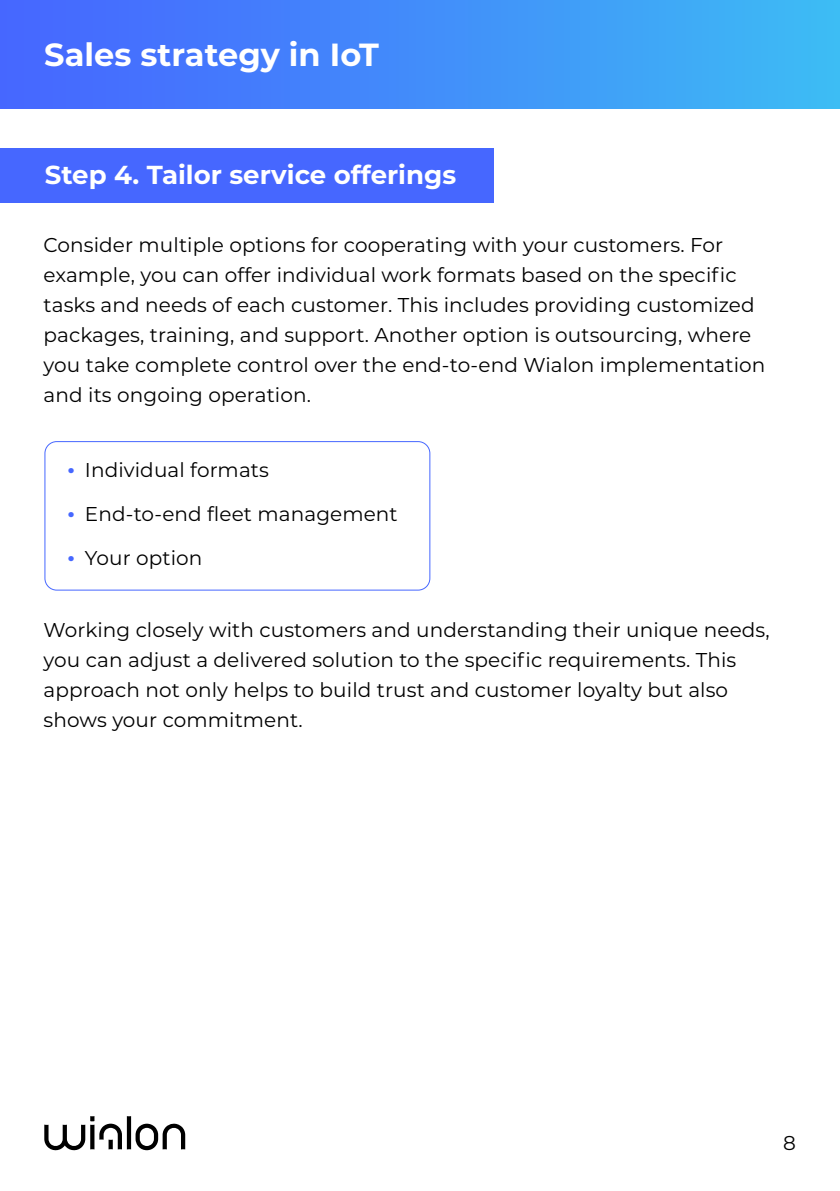
<style>
.page{position:relative;width:840px;height:1191px;background:#fff}
.page>*{position:absolute;margin:0;border:0;box-sizing:border-box;transform-origin:0 0}
.t1{font:700 32px "Montserrat";color:#fff}
.t2{font:700 26px "Montserrat";color:#fff}
.t3{font:20px/30px "Montserrat";letter-spacing:.005em;color:#000}
</style>
<div class="page">
<div style="left:0;top:0;width:839px;height:108px;background:linear-gradient(to right,#4663ff,#3dbaf4)"></div>
<svg style="left:44px;top:1116px;width:141px;height:35px"></svg>
<div style="left:0;top:148px;width:493px;height:54px;background:#4667ff"></div>
<div style="left:44px;top:441px;width:386px;height:149px;border:1px solid #4667ff;border-radius:12px"></div>
<h1 class="t1" style="left:44px;top:32px;width:336px">Sales strategy in IoT</h1>
<h2 class="t2" style="left:45px;top:156px;width:412px">Step 4. Tailor service offerings</h2>
<p class="t3" style="left:44px;top:230px;width:723px">Consider multiple options for cooperating with your customers. For example, you can offer individual work formats based on the specific tasks and needs of each customer. This includes providing customized packages, training, and support. Another option is outsourcing, where you take complete control over the end-to-end Wialon implementation and its ongoing operation.</p>
<p class="t3" style="left:68px;top:454px;width:202px"><sup>.</sup> Individual formats</p>
<p class="t3" style="left:68px;top:498px;width:331px"><sup>.</sup> End-to-end fleet management</p>
<p class="t3" style="left:68px;top:542px;width:136px"><sup>.</sup> Your option</p>
<p class="t3" style="left:44px;top:614px;width:727px">Working closely with customers and understanding their unique needs, you can adjust a delivered solution to the specific requirements. This approach not only helps to build trust and customer loyalty but also shows your commitment.</p>
<p class="t3" style="left:782px;top:1127px;width:14px">8</p>
</div>
